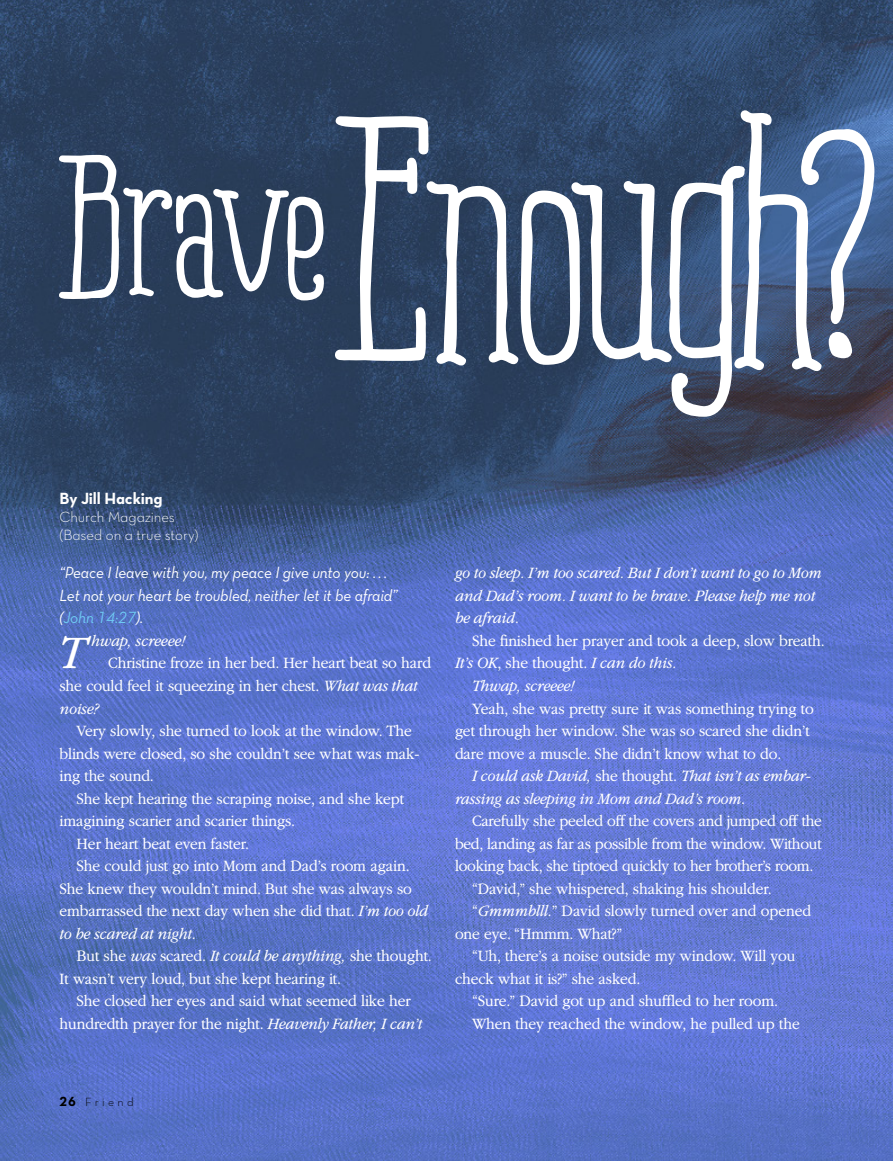
<style>
.page{position:relative;width:893px;height:1161px;background:#fff}
.page>*{position:absolute;margin:0;border:0;box-sizing:border-box;transform-origin:0 0}
.t1{font:328.65px "Ridemy Bike Serif Pro";letter-spacing:-.055em;color:#fff}
.t2{font:193.5px "Ridemy Bike Serif Pro";letter-spacing:-.04em;color:#fff}
.ARTCL_para_first_reg{font:italic 300 48.6px "Garamondlds Lat Plus";color:#fff}
.ARTCL_para_regular{font:300 16.5px/22.5px "Garamondlds Lat Plus";letter-spacing:-.01em;color:#fff;scale:.95 1}
.ARTCL_para_regular-2{font:italic 300 16.5px/22.5px "Garamondlds Lat Plus";letter-spacing:-.01em;color:#fff;scale:.95 1}
.ARTCL_epigraph{font:16.5px/22.5px "Neutralds Lat Book Italic Alt";letter-spacing:-.01em;color:#fff;scale:.95 1}
.ARTCL_para_first_reg-2{font:italic 300 16.5px "Garamondlds Lat Plus";letter-spacing:-.01em;color:#fff;scale:.95 1}
.ARTCL-BY_para_first{font:16.5px "Neutralds Lat Bold Alt";letter-spacing:-.005em;color:#fff}
.ARTCL-BY_para{font:15px "Neutralds Lat Light Alt";letter-spacing:-.005em;color:#fff}
.Folio_L{font:12px "Neutralds Lat Light Alt";letter-spacing:.28em;color:#000}
.s1{color:#6fcaf3}
.s2{font-style:italic}
.s3{font-style:normal}
.s4{font-family:"Neutralds Lat Bold Alt";font-size:13.5px}
</style>
<div class="page">
<img style="left:0;top:0;width:893px;height:1161px">
<svg style="left:57px;top:153px;width:268px;height:149px;background:#526279"></svg>
<svg style="left:333px;top:109px;width:543px;height:309px;background:#495d7b"></svg>
<p class="t2" style="left:60px;top:51px;width:270px">Brave</p>
<p class="t1" style="left:336px;top:-58px;width:545px">Enough?</p>
<p class="ARTCL-BY_para_first" style="left:60px;top:484px;width:105px">By Jill Hacking</p>
<p class="ARTCL-BY_para" style="left:60px;top:505px;width:117px">Church Magazines</p>
<p class="ARTCL-BY_para" style="left:60px;top:523px;width:140px">(Based on a true story)</p>
<p class="ARTCL_epigraph" style="left:60px;top:561px;width:357px">“Peace I leave with you, my peace I give unto you: . . .<br>Let not your heart be troubled, neither let it be afraid” (<span class="s1">John 14:27</span>).</p>
<p class="ARTCL_para_first_reg" style="left:58px;top:619px;width:28px">T</p>
<p class="ARTCL_para_first_reg-2" style="left:91px;top:629px;width:100px">hwap, screeee!</p>
<p class="ARTCL_para_regular" style="left:60px;top:652px;width:393px;text-indent:49px">Christine froze in her bed. Her heart beat so hard she could feel it squeezing in her chest. <span class="s2">What was that noise?</span></p>
<p class="ARTCL_para_regular" style="left:60px;top:719px;width:380px;text-indent:17px">Very slowly, she turned to look at the window. The blinds were closed, so she couldn’t see what was mak&shy;ing the sound.</p>
<p class="ARTCL_para_regular" style="left:60px;top:787px;width:364px;text-indent:17px">She kept hearing the scraping noise, and she kept imagining scarier and scarier things.</p>
<p class="ARTCL_para_regular" style="left:77px;top:832px;width:183px">Her heart beat even faster.</p>
<p class="ARTCL_para_regular" style="left:60px;top:854px;width:389px;text-indent:17px">She could just go into Mom and Dad’s room again.<br>She knew they wouldn’t mind. But she was always so embarrassed the next day when she did that. <span class="s2">I’m too old to be scared at night</span>.</p>
<p class="ARTCL_para_regular" style="left:60px;top:944px;width:394px;text-indent:17px">But she <span class="s2">was</span> scared. <span class="s2">It could be anything,</span> she thought.<br>It wasn’t very loud, but she kept hearing it.</p>
<p class="ARTCL_para_regular" style="left:60px;top:989px;width:383px;text-align:center">She closed her eyes and said what seemed like her hundredth prayer for the night. <span class="s2">Heavenly Father, I can’t</span></p>
<p class="ARTCL_para_regular-2" style="left:455px;top:562px;width:388px">go to sleep. I’m too scared. But I don’t want to go to Mom and Dad’s room. I want to be brave. Please help me not be afraid.</p>
<p class="ARTCL_para_regular" style="left:455px;top:629px;width:391px;text-indent:17px">She finished her prayer and took a deep, slow breath.<br><span class="s2">It’s OK</span>, she thought. <span class="s2">I can do this.</span></p>
<p class="ARTCL_para_regular-2" style="left:472px;top:674px;width:109px">Thwap, screeee!</p>
<p class="ARTCL_para_regular" style="left:455px;top:697px;width:379px;text-indent:17px">Yeah, she was pretty sure it was something trying to get through her window. She was so scared she didn’t dare move a muscle. She didn’t know what to do.</p>
<p class="ARTCL_para_regular-2" style="left:455px;top:764px;width:376px;text-indent:17px">I could ask David, <span class="s3">she thought.</span> That isn’t as embar&shy;rassing as sleeping in Mom and Dad’s room<span class="s3">.</span></p>
<p class="ARTCL_para_regular" style="left:455px;top:809px;width:388px;text-align:justify;text-indent:17px">Carefully she peeled off the covers and jumped off the bed, landing as far as possible from the window. Without looking back, she tiptoed quickly to her brother’s room.</p>
<p class="ARTCL_para_regular" style="left:472px;top:877px;width:317px">“David,” she whispered, shaking his shoulder.</p>
<p class="ARTCL_para_regular" style="left:455px;top:899px;width:376px;text-indent:17px">“<span class="s2">Gmmmblll.</span>” David slowly turned over and opened one eye. “Hmmm. What?”</p>
<p class="ARTCL_para_regular" style="left:455px;top:944px;width:360px;text-indent:17px">“Uh, there’s a noise outside my window. Will you check what it is?” she asked.</p>
<p class="ARTCL_para_regular" style="left:472px;top:989px;width:324px">“Sure.” David got up and shuffled to her room.</p>
<p class="ARTCL_para_regular" style="left:472px;top:1012px;width:347px">When they reached the window, he pulled up the</p>
<p class="Folio_L" style="left:60px;top:1093px;width:76px"><span class="s4">26</span> Friend</p>
</div>
